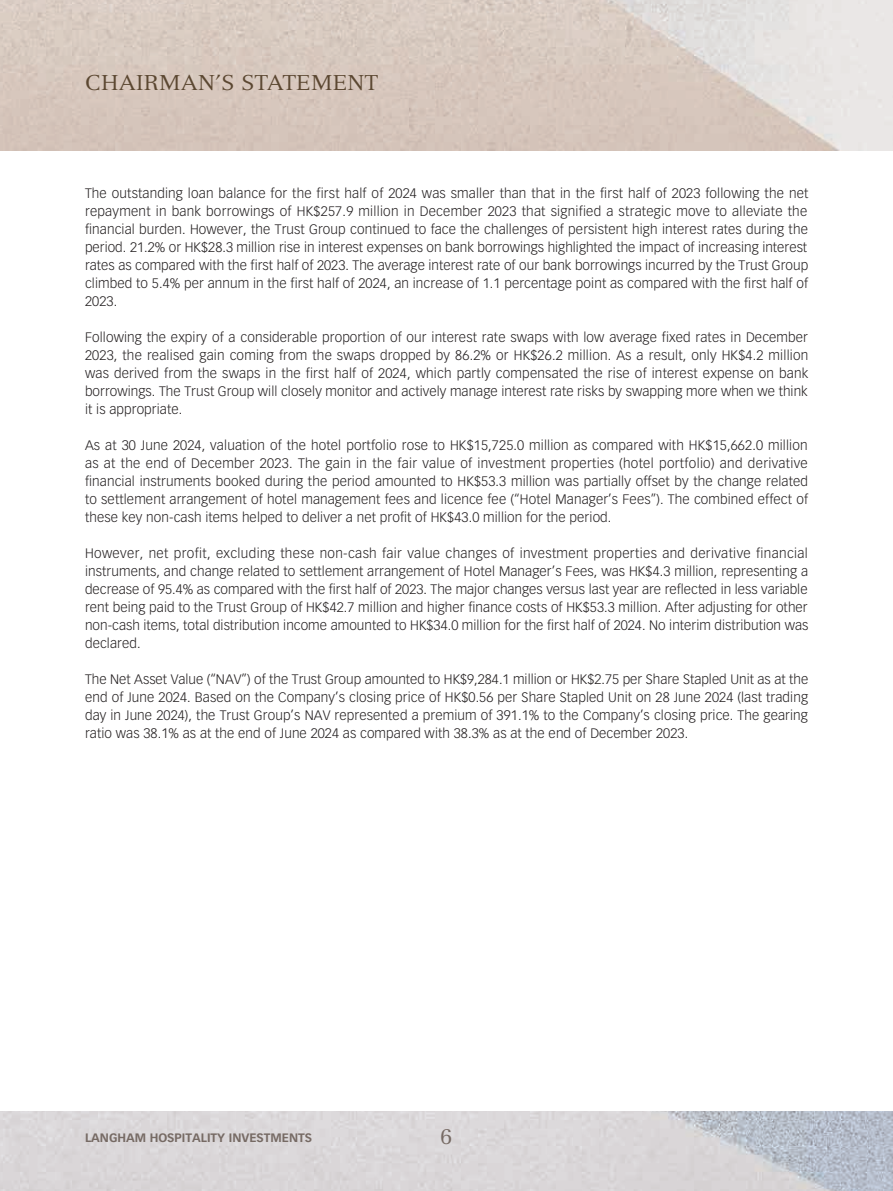
<style>
.page{position:relative;width:893px;height:1191px;background:#fff}
.page>*{position:absolute;margin:0;border:0;box-sizing:border-box;transform-origin:0 0}
.t1{font:21px "Versailles LT Std";letter-spacing:.01em;color:#5b4731}
.t2{font:21px "Versailles LT Std";color:#766a64}
.t3{font:300 13.5px/18px "Vectora LT Std";letter-spacing:.01em;color:#231f20;text-align:justify}
.t4{font:700 12px "Vectora LT Std";color:#766a64}
</style>
<div class="page">
<img style="left:0;top:0;width:893px;height:1191px">
<div style="left:0;top:151px;width:893px;height:959px;background:#fff"></div>
<h1 class="t1" style="left:85px;top:70px;width:295px">CHAIRMAN’S STATEMENT</h1>
<p class="t3" style="left:85px;top:185px;width:725px">The outstanding loan balance for the first half of 2024 was smaller than that in the first half of 2023 following the net repayment in bank borrowings of HK$257.9 million in December 2023 that signified a strategic move to alleviate the financial burden. However, the Trust Group continued to face the challenges of persistent high interest rates during the period. 21.2% or HK$28.3 million rise in interest expenses on bank borrowings highlighted the impact of increasing interest rates as compared with the first half of 2023. The average interest rate of our bank borrowings incurred by the Trust Group climbed to 5.4% per annum in the first half of 2024, an increase of 1.1 percentage point as compared with the first half of 2023.</p>
<p class="t3" style="left:85px;top:329px;width:725px">Following the expiry of a considerable proportion of our interest rate swaps with low average fixed rates in December 2023, the realised gain coming from the swaps dropped by 86.2% or HK$26.2 million. As a result, only HK$4.2 million was derived from the swaps in the first half of 2024, which partly compensated the rise of interest expense on bank borrowings. The Trust Group will closely monitor and actively manage interest rate risks by swapping more when we think it is appropriate.</p>
<p class="t3" style="left:85px;top:437px;width:724px">As at 30 June 2024, valuation of the hotel portfolio rose to HK$15,725.0 million as compared with HK$15,662.0 million as at the end of December 2023. The gain in the fair value of investment properties (hotel portfolio) and derivative financial instruments booked during the period amounted to HK$53.3 million was partially offset by the change related to settlement arrangement of hotel management fees and licence fee (“Hotel Manager’s Fees”). The combined effect of these key non-cash items helped to deliver a net profit of HK$43.0 million for the period.</p>
<p class="t3" style="left:85px;top:545px;width:725px">However, net profit, excluding these non-cash fair value changes of investment properties and derivative financial instruments, and change related to settlement arrangement of Hotel Manager’s Fees, was HK$4.3 million, representing a decrease of 95.4% as compared with the first half of 2023. The major changes versus last year are reflected in less variable rent being paid to the Trust Group of HK$42.7 million and higher finance costs of HK$53.3 million. After adjusting for other non-cash items, total distribution income amounted to HK$34.0 million for the first half of 2024. No interim distribution was declared.</p>
<p class="t3" style="left:85px;top:671px;width:725px">The Net Asset Value (“NAV”) of the Trust Group amounted to HK$9,284.1 million or HK$2.75 per Share Stapled Unit as at the end of June 2024. Based on the Company’s closing price of HK$0.56 per Share Stapled Unit on 28 June 2024 (last trading day in June 2024), the Trust Group’s NAV represented a premium of 391.1% to the Company’s closing price. The gearing ratio was 38.1% as at the end of June 2024 as compared with 38.3% as at the end of December 2023.</p>
<p class="t4" style="left:85px;top:1130px;width:229px">LANGHAM HOSPITALITY INVESTMENTS</p>
<h1 class="t2" style="left:441px;top:1123px;width:13px">6</h1>
</div>
